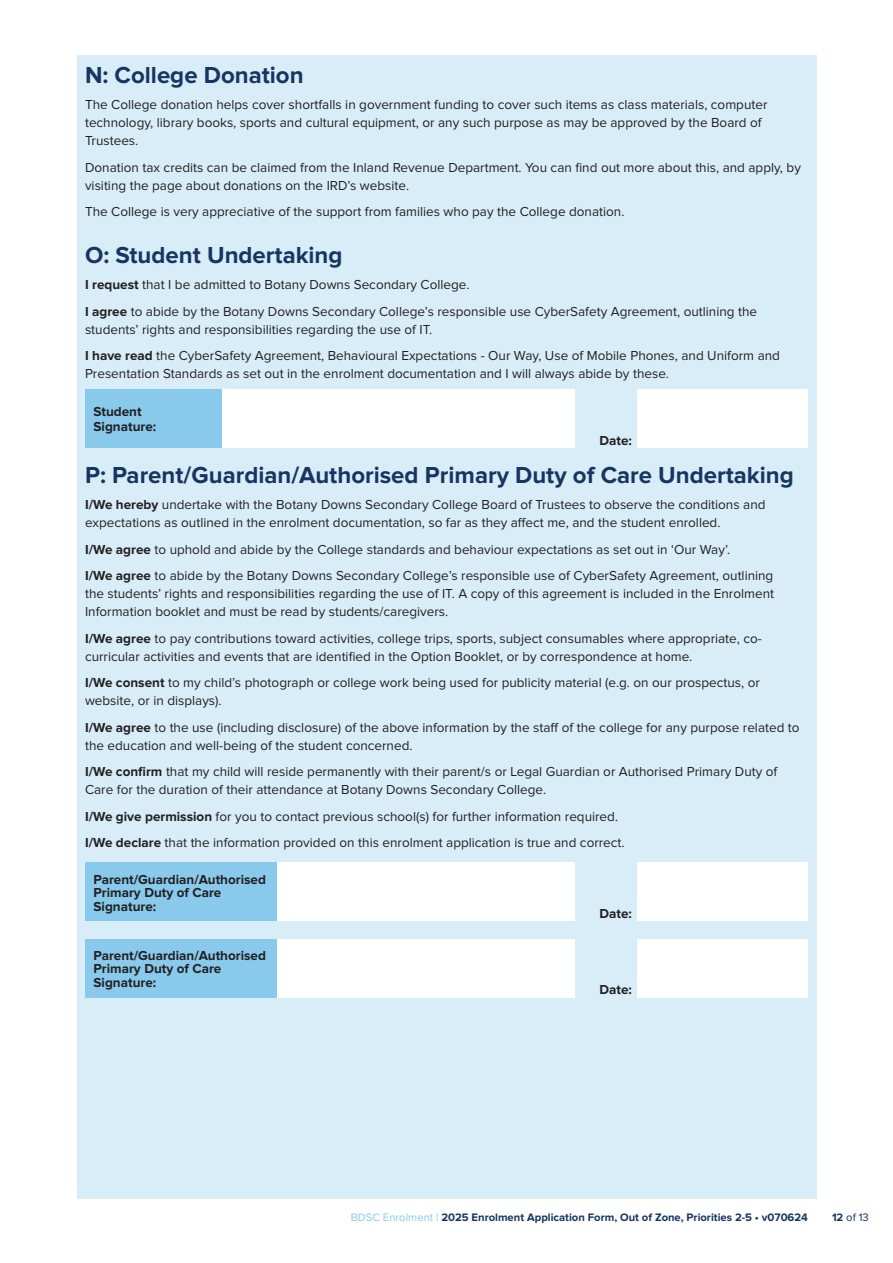
<style>
.page{position:relative;width:893px;height:1263px;background:#fff}
.page>*{position:absolute;margin:0;border:0;box-sizing:border-box;transform-origin:0 0}
.section_header{font:700 24px "Proxima Nova";color:#163561}
.body_copy{font:13.5px/18px "Proxima Nova";color:#231f20}
.body_copy-2{font:700 13.5px/13.5px "Proxima Nova";color:#231f20}
.t1{font:700 11.25px "Proxima Nova";color:#163561}
.t2{font:11.25px "Proxima Nova";color:#163561}
.s1{font-weight:700}
.s2{font-weight:400;color:#88c9ec}
</style>
<div class="page">
<div style="left:77px;top:55px;width:739px;height:1144px;background:#d9edf8"></div>
<div style="left:85px;top:389px;width:489px;height:59px;background:#fff"></div>
<div style="left:85px;top:389px;width:136px;height:59px;background:#88c9ec"></div>
<div style="left:638px;top:389px;width:170px;height:59px;background:#fff"></div>
<div style="left:85px;top:862px;width:489px;height:59px;background:#fff"></div>
<div style="left:85px;top:862px;width:191px;height:59px;background:#88c9ec"></div>
<div style="left:638px;top:862px;width:170px;height:59px;background:#fff"></div>
<div style="left:85px;top:939px;width:489px;height:58px;background:#fff"></div>
<div style="left:85px;top:939px;width:191px;height:58px;background:#88c9ec"></div>
<div style="left:638px;top:939px;width:170px;height:58px;background:#fff"></div>
<p class="section_header" style="left:85px;top:64px;width:220px">N: College Donation</p>
<p class="body_copy" style="left:85px;top:96px;width:684px">The College donation helps cover shortfalls in government funding to cover such items as class materials, computer technology, library books, sports and cultural equipment, or any such purpose as may be approved by the Board of<br>Trustees.</p>
<p class="body_copy" style="left:85px;top:159px;width:717px">Donation tax credits can be claimed from the Inland Revenue Department. You can find out more about this, and apply, by visiting the page about donations on the IRD’s website.</p>
<p class="body_copy" style="left:85px;top:203px;width:541px">The College is very appreciative of the support from families who pay the College donation.</p>
<p class="section_header" style="left:85px;top:244px;width:259px">O: Student Undertaking</p>
<p class="body_copy" style="left:85px;top:276px;width:386px"><span class="s1">I request</span> that I be admitted to Botany Downs Secondary College.</p>
<p class="body_copy" style="left:85px;top:303px;width:674px"><span class="s1">I agree</span> to abide by the Botany Downs Secondary College’s responsible use CyberSafety Agreement, outlining the students’ rights and responsibilities regarding the use of IT.</p>
<p class="body_copy" style="left:85px;top:347px;width:696px"><span class="s1">I have read</span> the CyberSafety Agreement, Behavioural Expectations - Our Way, Use of Mobile Phones, and Uniform and<br>Presentation Standards as set out in the enrolment documentation and I will always abide by these.</p>
<p class="body_copy-2" style="left:94px;top:406px;width:50px">Student</p>
<p class="body_copy-2" style="left:94px;top:421px;width:64px">Signature:</p>
<p class="body_copy-2" style="left:600px;top:434px;width:34px">Date:</p>
<p class="section_header" style="left:85px;top:464px;width:710px">P: Parent/Guardian/Authorised Primary Duty of Care Undertaking</p>
<p class="body_copy" style="left:85px;top:496px;width:682px"><span class="s1">I/We hereby</span> undertake with the Botany Downs Secondary College Board of Trustees to observe the conditions and expectations as outlined in the enrolment documentation, so far as they affect me, and the student enrolled.</p>
<p class="body_copy" style="left:85px;top:541px;width:647px"><span class="s1">I/We agree</span> to uphold and abide by the College standards and behaviour expectations as set out in ‘Our Way’.</p>
<p class="body_copy" style="left:85px;top:567px;width:691px;text-align:justify"><span class="s1">I/We agree</span> to abide by the Botany Downs Secondary College’s responsible use of CyberSafety Agreement, outlining the students’ rights and responsibilities regarding the use of IT. A copy of this agreement is included in the Enrolment Information booklet and must be read by students/caregivers.</p>
<p class="body_copy" style="left:85px;top:630px;width:678px"><span class="s1">I/We agree</span> to pay contributions toward activities, college trips, sports, subject consumables where appropriate, co&shy;curricular activities and events that are identified in the Option Booklet, or by correspondence at home.</p>
<p class="body_copy" style="left:85px;top:674px;width:676px"><span class="s1">I/We consent</span> to my child’s photograph or college work being used for publicity material (e.g. on our prospectus, or website, or in displays).</p>
<p class="body_copy" style="left:85px;top:719px;width:716px"><span class="s1">I/We agree</span> to the use (including disclosure) of the above information by the staff of the college for any purpose related to the education and well-being of the student concerned.</p>
<p class="body_copy" style="left:85px;top:763px;width:694px"><span class="s1">I/We confirm</span> that my child will reside permanently with their parent/s or Legal Guardian or Authorised Primary Duty of<br>Care for the duration of their attendance at Botany Downs Secondary College.</p>
<p class="body_copy" style="left:85px;top:808px;width:535px"><span class="s1">I/We give permission</span> for you to contact previous school(s) for further information required.</p>
<p class="body_copy" style="left:85px;top:834px;width:541px"><span class="s1">I/We declare</span> that the information provided on this enrolment application is true and correct.</p>
<p class="body_copy-2" style="left:94px;top:873px;width:174px">Parent/Guardian/Authorised<br>Primary Duty of Care</p>
<p class="body_copy-2" style="left:94px;top:900px;width:64px">Signature:</p>
<p class="body_copy-2" style="left:600px;top:907px;width:34px">Date:</p>
<p class="body_copy-2" style="left:94px;top:949px;width:174px">Parent/Guardian/Authorised<br>Primary Duty of Care</p>
<p class="body_copy-2" style="left:94px;top:976px;width:64px">Signature:</p>
<p class="body_copy-2" style="left:600px;top:984px;width:34px">Date:</p>
<p class="t1" style="left:351px;top:1212px;width:459px"><span class="s2">BDSC Enrolment |</span> 2025 Enrolment Application Form, Out of Zone, Priorities 2-5 • v070624</p>
<p class="t2" style="left:832px;top:1212px;width:38px"><span class="s1">12</span> of 13</p>
</div>
